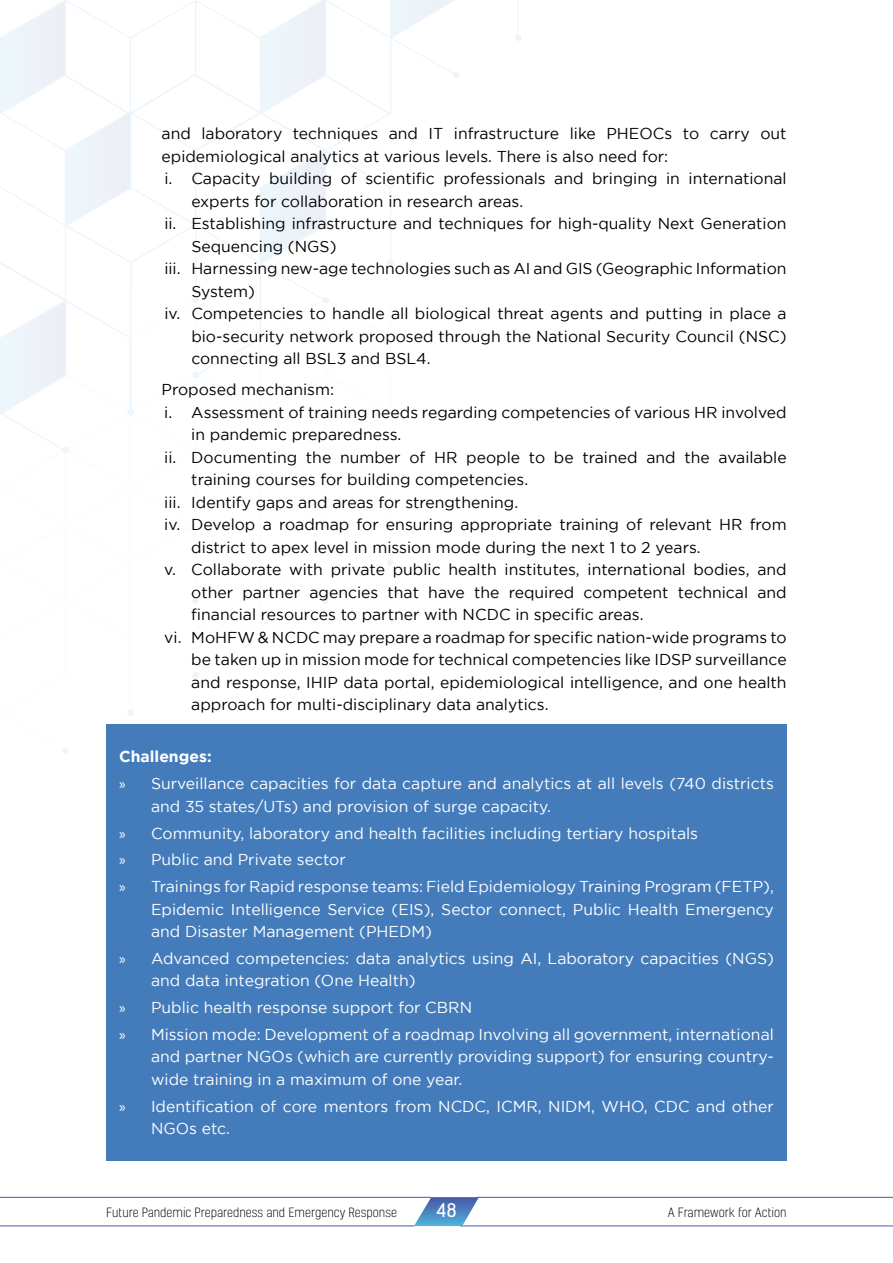
<style>
.page{position:relative;width:893px;height:1263px;background:#fff}
.page>*{position:absolute;margin:0;border:0;box-sizing:border-box;transform-origin:0 0}
.t1{font:18px "Kelson Sans";color:#fff}
.t2{font:15.75px "Gotham";color:#000}
.t3{font:15.75px/26.7px "Gotham";color:#fff}
.t4{font:300 12.3px "Kelson";color:#000}
.s1{font-weight:700}
.s2{font-family:"Myriad Pro"}
</style>
<div class="page">
<svg style="left:515px;top:1px;width:6px;height:40px"></svg>
<svg style="left:0;top:0;width:459px;height:754px"></svg>
<hr style="left:477px;top:1197px;width:416px;height:1px;background:#455aa7">
<hr style="left:460px;top:1226px;width:433px;height:1px;background:#455aa7">
<hr style="left:0;top:1197px;width:431px;height:1px;background:#455aa7">
<hr style="left:0;top:1226px;width:414px;height:1px;background:#455aa7">
<svg style="left:414px;top:1197px;width:65px;height:29px"></svg>
<div style="left:106px;top:724px;width:681px;height:437px;background:#447cbb"></div>
<p class="t2" style="left:162px;top:125px;width:627px">and laboratory techniques and IT infrastructure like PHEOCs to carry out</p>
<p class="t2" style="left:162px;top:147px;width:508px">epidemiological analytics at various levels. There is also need for:</p>
<p class="t2" style="left:164px;top:170px;width:624px">i. Capacity building of scientific professionals and bringing in international</p>
<p class="t2" style="left:191px;top:192px;width:333px">experts for collaboration in research areas.</p>
<p class="t2" style="left:164px;top:215px;width:624px">ii. Establishing infrastructure and techniques for high-quality Next Generation</p>
<p class="t2" style="left:191px;top:237px;width:147px">Sequencing (NGS)</p>
<p class="t2" style="left:164px;top:260px;width:624px">iii. Harnessing new-age technologies such as AI and GIS (Geographic Information</p>
<p class="t2" style="left:191px;top:282px;width:65px">System)</p>
<p class="t2" style="left:164px;top:305px;width:624px">iv. Competencies to handle all biological threat agents and putting in place a</p>
<p class="t2" style="left:191px;top:327px;width:597px">bio-security network proposed through the National Security Council (NSC)</p>
<p class="t2" style="left:191px;top:350px;width:241px">connecting all BSL3 and BSL4.</p>
<p class="t2" style="left:162px;top:381px;width:174px">Proposed mechanism:</p>
<p class="t2" style="left:164px;top:403px;width:624px">i. Assessment of training needs regarding competencies of various HR involved</p>
<p class="t2" style="left:191px;top:426px;width:212px">in pandemic preparedness.</p>
<p class="t2" style="left:164px;top:448px;width:624px">ii. Documenting the number of HR people to be trained and the available</p>
<p class="t2" style="left:191px;top:471px;width:338px">training courses for building competencies.</p>
<p class="t2" style="left:164px;top:493px;width:355px">iii. Identify gaps and areas for strengthening.</p>
<p class="t2" style="left:164px;top:516px;width:624px">iv. Develop a roadmap for ensuring appropriate training of relevant HR from</p>
<p class="t2" style="left:191px;top:538px;width:511px">district to apex level in mission mode during the next 1 to 2 years.</p>
<p class="t2" style="left:164px;top:561px;width:624px">v. Collaborate with private public health institutes, international bodies, and</p>
<p class="t2" style="left:191px;top:583px;width:597px">other partner agencies that have the required competent technical and</p>
<p class="t2" style="left:191px;top:606px;width:454px">financial resources to partner with NCDC in specific areas.</p>
<p class="t2" style="left:164px;top:628px;width:624px">vi. MoHFW &amp; NCDC may prepare a roadmap for specific nation-wide programs to</p>
<p class="t2" style="left:191px;top:651px;width:597px">be taken up in mission mode for technical competencies like IDSP surveillance</p>
<p class="t2" style="left:191px;top:673px;width:597px">and response, IHIP data portal, epidemiological intelligence, and one health</p>
<p class="t2" style="left:191px;top:696px;width:359px">approach for multi-disciplinary data analytics.</p>
<p class="t3" style="left:119px;top:743px;width:656px"><span class="s1">Challenges:<br></span><span class="s2">»</span> Surveillance capacities for data capture and analytics at all levels (740 districts</p>
<p class="t3" style="left:119px;top:792px;width:656px;text-indent:32px">and 35 states/UTs) and provision of surge capacity.<br><span class="s2">»</span> Community, laboratory and health facilities including tertiary hospitals<br><span class="s2">»</span> Public and Private sector<br><span class="s2">»</span> Trainings for Rapid response teams: Field Epidemiology Training Program (FETP),</p>
<p class="t3" style="left:151px;top:897px;width:624px;line-height:22.5px">Epidemic Intelligence Service (EIS), Sector connect, Public Health Emergency and Disaster Management (PHEDM)</p>
<p class="t3" style="left:151px;top:947px;width:624px;line-height:22.5px;text-indent:-32px"><span class="s2">»</span> Advanced competencies: data analytics using AI, Laboratory capacities (NGS) and data integration (One Health)</p>
<p class="t3" style="left:119px;top:994px;width:656px"><span class="s2">»</span> Public health response support for CBRN<br><span class="s2">»</span> Mission mode: Development of a roadmap Involving all government, international</p>
<p class="t3" style="left:151px;top:1045px;width:624px;line-height:22.5px">and partner NGOs (which are currently providing support) for ensuring country&shy;wide training in a maximum of one year.</p>
<p class="t3" style="left:151px;top:1094px;width:624px;line-height:22.5px;text-indent:-32px"><span class="s2">»</span> Identification of core mentors from NCDC, ICMR, NIDM, WHO, CDC and other<br>NGOs etc.</p>
<p class="t4" style="left:106px;top:1205px;width:292px">Future Pandemic Preparedness and Emergency Response</p>
<p class="t1" style="left:437px;top:1199px;width:21px">48</p>
<p class="t4" style="left:668px;top:1204px;width:120px">A Framework for Action</p>
</div>
